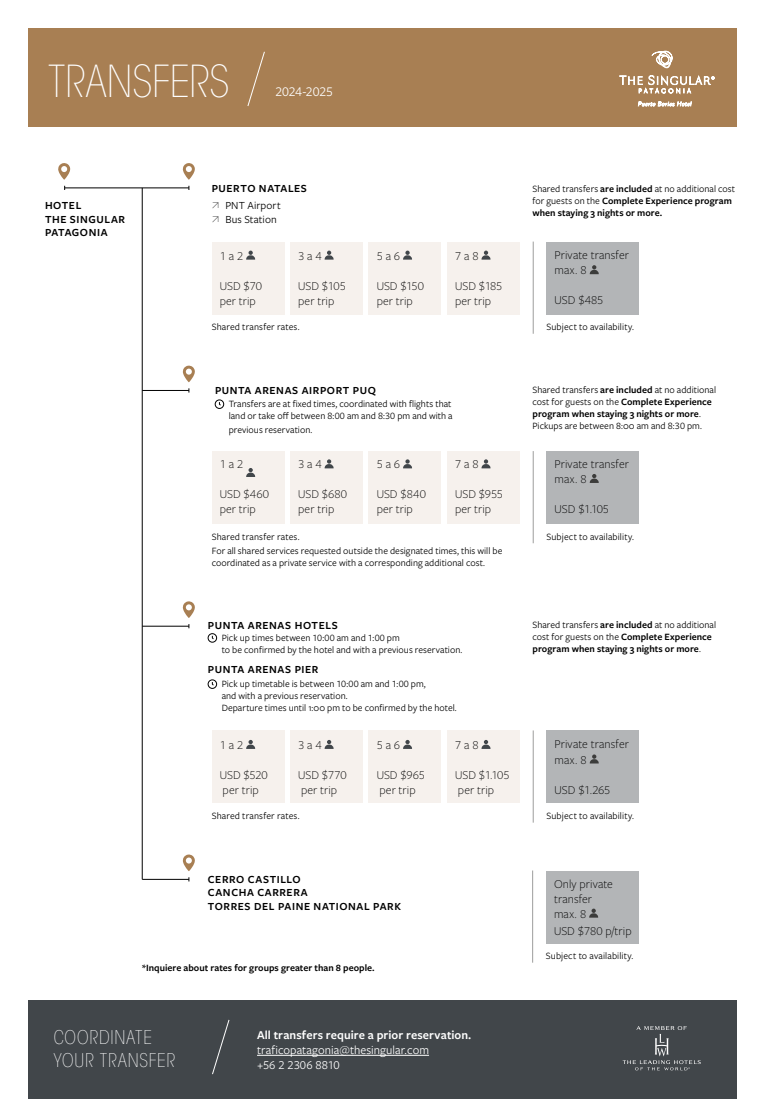
<style>
.page{position:relative;width:765px;height:1099px;background:#fff}
.page>*{position:absolute;margin:0;border:0;box-sizing:border-box;transform-origin:0 0}
.t1{font:200 condensed 43.75px "ITC Avant Garde Std";color:#fff}
.t2{font:200 condensed 18.75px/22.5px "ITC Avant Garde Std";letter-spacing:.045em;color:#fff}
.t3{font:13.75px "Freight Sans Pro";letter-spacing:-.015em;color:#fff}
.t4{font:300 12.5px/15px "Freight Sans Pro";color:#000}
.t5{font:12.5px/15px "Freight Sans Pro";letter-spacing:.005em;color:#fff}
.t6{font:600 12.5px "Freight Sans Pro";letter-spacing:.005em;color:#fff}
.t7{font:600 11.25px/13.5px "Freight Sans Pro";letter-spacing:.055em;color:#000}
.t8{font:11.25px "Freight Sans Pro";letter-spacing:.01em;color:#000}
.t9{font:10px/12px "Freight Sans Pro";letter-spacing:.005em;color:#000}
.t10{font:600 10px/12px "Freight Sans Pro";letter-spacing:.005em;color:#000}
.s1{font-family:"DIN2014";font-weight:200}
.s2{font-weight:400}
.s3{font-weight:600}
</style>
<div class="page">
<div style="left:28px;top:1000px;width:709px;height:98px;background:#41464a"></div>
<hr style="left:65px;top:188px;width:124px;height:1px;background:#000">
<hr style="left:142px;top:390px;width:47px;height:1px;background:#000">
<hr style="left:142px;top:626px;width:47px;height:1px;background:#000">
<hr style="left:142px;top:879px;width:47px;height:1px;background:#000">
<svg style="left:58px;top:163px;width:12px;height:17px"></svg>
<svg style="left:183px;top:163px;width:12px;height:17px"></svg>
<svg style="left:183px;top:365px;width:12px;height:17px"></svg>
<svg style="left:183px;top:601px;width:12px;height:17px"></svg>
<svg style="left:183px;top:854px;width:12px;height:17px"></svg>
<div style="left:212px;top:451px;width:72px;height:73px;background:#f6f1ed"></div>
<div style="left:369px;top:451px;width:72px;height:73px;background:#f6f1ed"></div>
<div style="left:290px;top:451px;width:73px;height:73px;background:#f6f1ed"></div>
<div style="left:447px;top:451px;width:73px;height:73px;background:#f6f1ed"></div>
<div style="left:547px;top:451px;width:92px;height:73px;background:#b3b5b7"></div>
<svg style="left:246px;top:468px;width:9px;height:9px"></svg>
<svg style="left:403px;top:459px;width:9px;height:9px"></svg>
<svg style="left:325px;top:459px;width:9px;height:9px"></svg>
<svg style="left:482px;top:459px;width:9px;height:9px"></svg>
<svg style="left:590px;top:474px;width:9px;height:9px"></svg>
<hr style="left:533px;top:451px;width:1px;height:92px;background:#9d9d9c">
<svg style="left:623px;top:1026px;width:78px;height:44px"></svg>
<hr style="left:257px;top:1055px;width:172px;height:1px;background:#fff">
<hr style="left:532px;top:870px;width:1px;height:92px;background:#9d9d9c">
<div style="left:546px;top:870px;width:93px;height:73px;background:#b3b5b7"></div>
<svg style="left:589px;top:908px;width:9px;height:9px"></svg>
<div style="left:215px;top:400px;width:9px;height:8px;border:1px solid #000;border-radius:50%"></div>
<div style="left:208px;top:633px;width:9px;height:9px;border:1px solid #000;border-radius:50%"></div>
<div style="left:208px;top:679px;width:9px;height:9px;border:1px solid #000;border-radius:50%"></div>
<div style="left:212px;top:241px;width:72px;height:73px;background:#f6f1ed"></div>
<div style="left:369px;top:241px;width:72px;height:73px;background:#f6f1ed"></div>
<div style="left:290px;top:241px;width:73px;height:73px;background:#f6f1ed"></div>
<div style="left:447px;top:241px;width:73px;height:73px;background:#f6f1ed"></div>
<div style="left:547px;top:241px;width:92px;height:73px;background:#b3b5b7"></div>
<hr style="left:533px;top:241px;width:1px;height:93px;background:#9d9d9c">
<svg style="left:246px;top:250px;width:9px;height:9px"></svg>
<svg style="left:403px;top:250px;width:9px;height:9px"></svg>
<svg style="left:325px;top:250px;width:9px;height:9px"></svg>
<svg style="left:482px;top:250px;width:9px;height:9px"></svg>
<svg style="left:590px;top:265px;width:9px;height:9px"></svg>
<div style="left:212px;top:730px;width:72px;height:73px;background:#f6f1ed"></div>
<div style="left:369px;top:730px;width:72px;height:73px;background:#f6f1ed"></div>
<div style="left:290px;top:730px;width:73px;height:73px;background:#f6f1ed"></div>
<div style="left:447px;top:730px;width:73px;height:73px;background:#f6f1ed"></div>
<div style="left:547px;top:730px;width:92px;height:73px;background:#b3b5b7"></div>
<hr style="left:533px;top:730px;width:1px;height:92px;background:#9d9d9c">
<svg style="left:246px;top:740px;width:9px;height:9px"></svg>
<svg style="left:403px;top:740px;width:9px;height:9px"></svg>
<svg style="left:325px;top:740px;width:9px;height:9px"></svg>
<svg style="left:482px;top:740px;width:9px;height:9px"></svg>
<svg style="left:590px;top:754px;width:9px;height:9px"></svg>
<div style="left:28px;top:28px;width:709px;height:99px;background:#a87f53"></div>
<svg style="left:638px;top:101px;width:54px;height:6px"></svg>
<svg style="left:652px;top:51px;width:20px;height:17px"></svg>
<svg style="left:619px;top:75px;width:95px;height:19px"></svg>
<svg style="left:212px;top:1019px;width:17px;height:55px"></svg>
<svg style="left:248px;top:51px;width:17px;height:55px"></svg>
<hr style="left:142px;top:188px;width:1px;height:691px;background:#000">
<h1 class="t1" style="left:48px;top:56px;width:183px">TRANSFERS</h1>
<h3 class="t3" style="left:276px;top:82px;width:59px">2024-2025</h3>
<p class="t7" style="left:45px;top:198px;width:82px">HOTEL<br>THE SINGULAR<br>PATAGONIA</p>
<p class="t7" style="left:212px;top:180px;width:97px;line-height:17px">PUERTO NATALES <span class="s1">↗</span> <span class="s2">PNT Airport</span></p>
<p class="t8" style="left:212px;top:212px;width:67px"><span class="s1">↗</span> Bus Station</p>
<p class="t4" style="left:220px;top:247px;width:25px">1 a 2</p>
<p class="t4" style="left:220px;top:277px;width:44px">USD $70 per trip</p>
<p class="t4" style="left:298px;top:247px;width:25px">3 a 4</p>
<p class="t4" style="left:298px;top:277px;width:49px">USD $105 per trip</p>
<p class="t4" style="left:377px;top:247px;width:25px">5 a 6</p>
<p class="t4" style="left:377px;top:277px;width:49px">USD $150 per trip</p>
<p class="t4" style="left:455px;top:247px;width:25px">7 a 8</p>
<p class="t4" style="left:455px;top:277px;width:49px">USD $185 per trip</p>
<p class="t10" style="left:532px;top:182px;width:204px"><span class="s2">Shared transfers</span> are included <span class="s2">at no additional cost for guests on the</span> Complete Experience program when staying 3 nights or more.</p>
<p class="t4" style="left:555px;top:247px;width:76px">Private transfer max. 8</p>
<p class="t4" style="left:555px;top:292px;width:50px">USD $485</p>
<p class="t9" style="left:212px;top:320px;width:89px">Shared transfer rates.</p>
<p class="t9" style="left:547px;top:320px;width:89px">Subject to availability.</p>
<p class="t7" style="left:215px;top:382px;width:162px">PUNTA ARENAS AIRPORT PUQ</p>
<p class="t9" style="left:229px;top:397px;width:225px">Transfers are at fixed times, coordinated with flights that land or take off between 8:00 am and 8:30 pm and with a</p>
<p class="t9" style="left:229px;top:423px;width:85px">previous reservation.</p>
<p class="t4" style="left:220px;top:456px;width:25px">1 a 2</p>
<p class="t4" style="left:220px;top:486px;width:51px">USD $460 per trip</p>
<p class="t4" style="left:298px;top:456px;width:25px">3 a 4</p>
<p class="t4" style="left:298px;top:486px;width:50px">USD $680 per trip</p>
<p class="t4" style="left:377px;top:456px;width:25px">5 a 6</p>
<p class="t4" style="left:377px;top:486px;width:51px">USD $840 per trip</p>
<p class="t4" style="left:455px;top:456px;width:25px">7 a 8</p>
<p class="t4" style="left:455px;top:486px;width:50px">USD $955 per trip</p>
<p class="t9" style="left:532px;top:383px;width:185px">Shared transfers <span class="s3">are included</span> at no additional cost for guests on the <span class="s3">Complete Experience program when staying 3 nights or more</span>.<br>Pickups are between 8:00 am and 8:30 pm.</p>
<p class="t4" style="left:555px;top:456px;width:76px">Private transfer max. 8</p>
<p class="t4" style="left:555px;top:501px;width:56px">USD $1.105</p>
<p class="t9" style="left:212px;top:530px;width:89px">Shared transfer rates.</p>
<p class="t9" style="left:547px;top:530px;width:89px">Subject to availability.</p>
<p class="t9" style="left:212px;top:544px;width:292px">For all shared services requested outside the designated times, this will be coordinated as a private service with a corresponding additional cost.</p>
<p class="t7" style="left:208px;top:618px;width:131px">PUNTA ARENAS HOTELS</p>
<p class="t9" style="left:222px;top:631px;width:242px">Pick up times between 10:00 am and 1:00 pm<br>to be confirmed by the hotel and with a previous reservation.</p>
<p class="t7" style="left:208px;top:662px;width:112px">PUNTA ARENAS PIER</p>
<p class="t9" style="left:222px;top:677px;width:237px">Pick up timetable is between 10:00 am and 1:00 pm,<br>and with a previous reservation.<br>Departure times until 1:00 pm to be confirmed by the hotel.</p>
<p class="t4" style="left:220px;top:736px;width:25px">1 a 2</p>
<p class="t4" style="left:220px;top:766px;width:50px">USD $520 per trip</p>
<p class="t4" style="left:298px;top:736px;width:25px">3 a 4</p>
<p class="t4" style="left:298px;top:766px;width:50px">USD $770 per trip</p>
<p class="t4" style="left:377px;top:736px;width:25px">5 a 6</p>
<p class="t4" style="left:377px;top:766px;width:50px">USD $965 per trip</p>
<p class="t4" style="left:455px;top:736px;width:25px">7 a 8</p>
<p class="t4" style="left:455px;top:766px;width:56px">USD $1.105 per trip</p>
<p class="t10" style="left:533px;top:618px;width:185px"><span class="s2">Shared transfers</span> are included <span class="s2">at no additional cost for guests on the</span> Complete Experience program when staying 3 nights or more<span class="s2">.</span></p>
<p class="t4" style="left:555px;top:736px;width:76px">Private transfer max. 8</p>
<p class="t4" style="left:555px;top:781px;width:57px">USD $1.265</p>
<p class="t9" style="left:212px;top:809px;width:89px">Shared transfer rates.</p>
<p class="t9" style="left:547px;top:809px;width:89px">Subject to availability.</p>
<p class="t7" style="left:208px;top:871px;width:195px">CERRO CASTILLO<br>CANCHA CARRERA<br>TORRES DEL PAINE NATIONAL PARK</p>
<p class="t4" style="left:554px;top:875px;width:60px">Only private transfer max. 8</p>
<p class="t4" style="left:554px;top:923px;width:79px">USD $780 p/trip</p>
<p class="t9" style="left:546px;top:949px;width:89px">Subject to availability.</p>
<p class="t10" style="left:142px;top:960px;width:234px">*Inquiere about rates for groups greater than 8 people.</p>
<h2 class="t2" style="left:54px;top:1026px;width:123px">COORDINATE<br>YOUR TRANSFER</h2>
<p class="t6" style="left:257px;top:1026px;width:216px">All transfers require a prior reservation.</p>
<p class="t5" style="left:257px;top:1041px;width:174px">traficopatagonia@thesingular.com +56 2 2306 8810</p>
</div>
